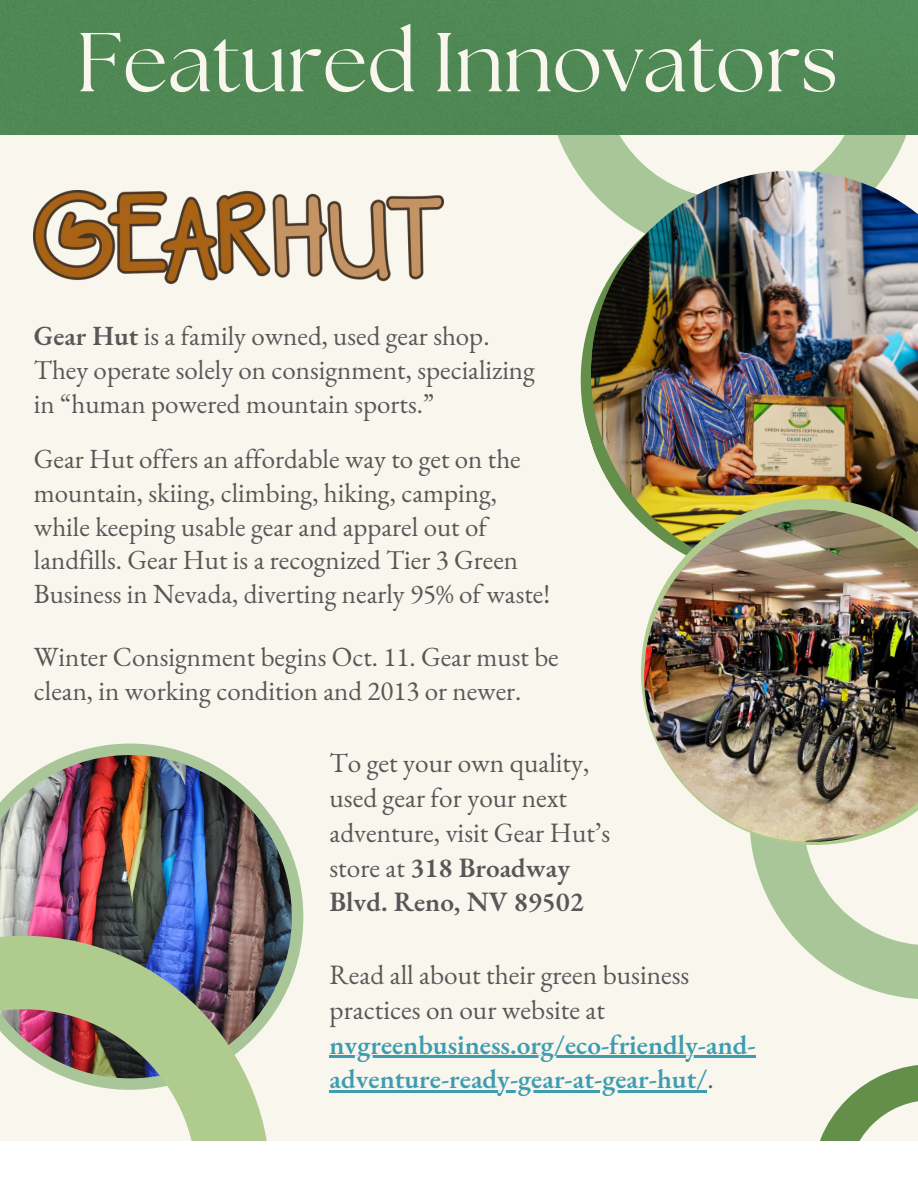
<style>
.page{position:relative;width:918px;height:1188px;background:#f9f6ee}
.page>*{position:absolute;margin:0;border:0;box-sizing:border-box;transform-origin:0 0}
.t1{font:83.4px "The Seasons";color:#f9f6ee}
.t2{font:27.3px/34.8px "EB Garamond";color:#575757}
.t3{font:600 27.3px/34.8px "EB Garamond";color:#3d9caf}
.t4{font:27px/33.8px "EB Garamond";color:#575757}
.s1{font-weight:600}
.s2{font-weight:400;color:#575757}
</style>
<div class="page">
<svg style="left:68px;top:744px;width:235px;height:157px"></svg>
<svg style="left:800px;top:1065px;width:118px;height:77px"></svg>
<img style="left:0;top:755px;width:292px;height:146px">
<svg style="left:557px;top:135px;width:350px;height:47px"></svg>
<div style="left:0;top:0;width:918px;height:135px;background:#4f8955"></div>
<img style="left:34px;top:190px;width:409px;height:94px">
<img style="left:584px;top:164px;width:334px;height:356px">
<svg style="left:752px;top:848px;width:166px;height:151px"></svg>
<img style="left:638px;top:504px;width:280px;height:344px">
<img style="left:0;top:901px;width:305px;height:241px">
<div style="left:0;top:1142px;width:918px;height:46px;background:#fff"></div>
<hr style="left:330px;top:1056px;width:426px;height:2px;background:#3d9caf">
<hr style="left:330px;top:1091px;width:377px;height:2px;background:#3d9caf">
<h1 class="t1" style="left:76px;top:7px;width:763px">Featured Innovators</h1>
<p class="t4" style="left:34px;top:320px;width:503px"><span class="s1">Gear Hut</span> is a family owned, used gear shop.<br>They operate solely on consignment, specializing in “human powered mountain sports.”</p>
<p class="t4" style="left:34px;top:442px;width:518px">Gear Hut offers an affordable way to get on the mountain, skiing, climbing, hiking, camping, while keeping usable gear and apparel out of landfills. Gear Hut is a recognized Tier 3 Green Business in Nevada, diverting nearly 95% of waste!</p>
<p class="t4" style="left:34px;top:640px;width:526px">Winter Consignment begins Oct. 11. Gear must be clean, in working condition and 2013 or newer.</p>
<p class="t2" style="left:330px;top:746px;width:282px">To get your own quality, used gear for your next adventure, visit Gear Hut’s store at <span class="s1">318 Broadway<br>Blvd. Reno, NV 89502</span></p>
<p class="t2" style="left:330px;top:957px;width:361px">Read all about their green business practices on our website at</p>
<p class="t3" style="left:330px;top:1027px;width:428px">nvgreenbusiness.org/eco-friendly-and&shy;adventure-ready-gear-at-gear-hut/<span class="s2">.</span></p>
</div>
